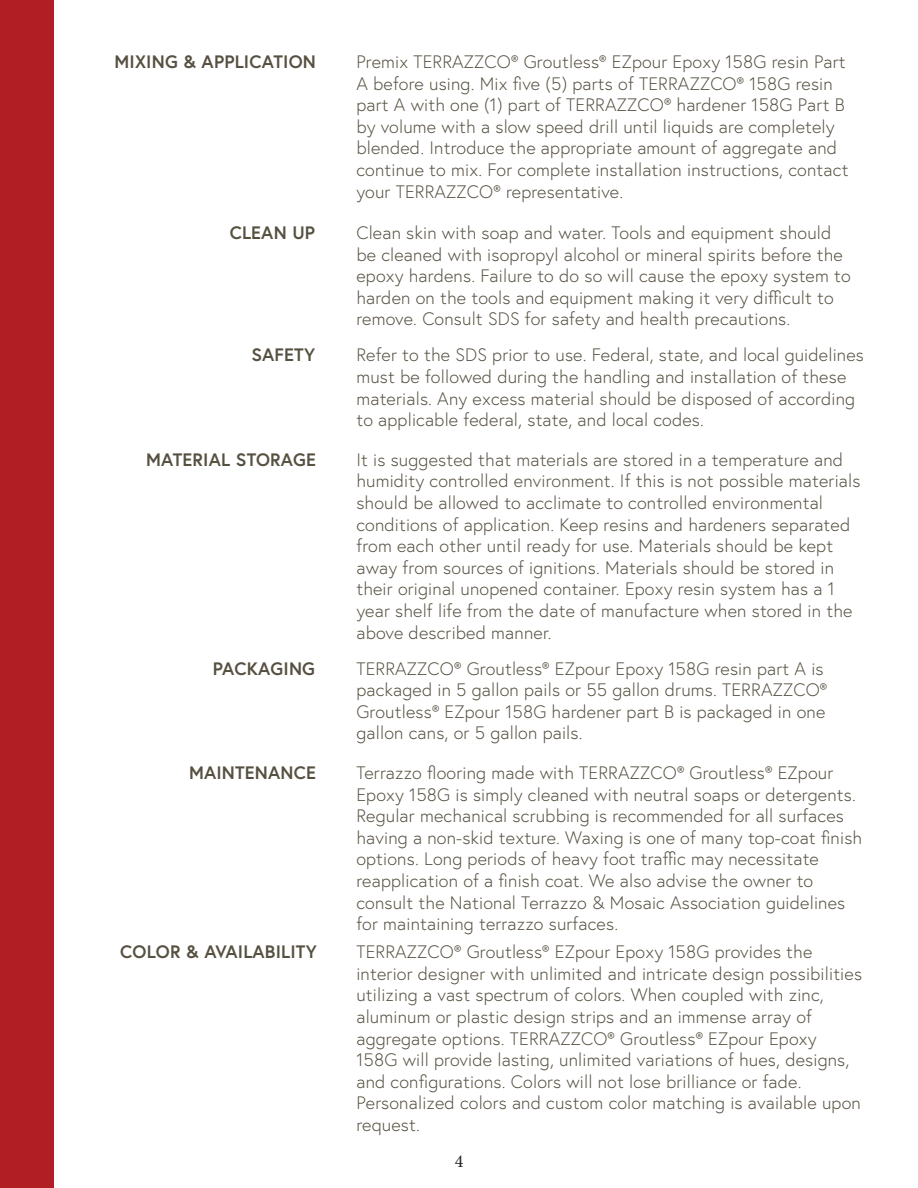
<style>
.page{position:relative;width:918px;height:1188px;background:#fff}
.page>*{position:absolute;margin:0;border:0;box-sizing:border-box;transform-origin:0 0}
.t1{font:300 18px/21.6px "Europa";letter-spacing:.01em;color:#565041}
.t2{font:700 18px "Europa";letter-spacing:.01em;color:#565041}
.t3{font:18px "Minion Pro";color:#231f20}
</style>
<div class="page">
<div style="left:0;top:0;width:54px;height:1188px;background:#b11f24"></div>
<p class="t2" style="left:115px;top:49px;width:203px">MIXING &amp; APPLICATION</p>
<p class="t1" style="left:356px;top:51px;width:494px">Premix TERRAZZCO® Groutless® EZpour Epoxy 158G resin Part A before using. Mix five (5) parts of TERRAZZCO® 158G resin part A with one (1) part of TERRAZZCO® hardener 158G Part B by volume with a slow speed drill until liquids are completely blended. Introduce the appropriate amount of aggregate and continue to mix. For complete installation instructions, contact your TERRAZZCO® representative.</p>
<p class="t1" style="left:356px;top:222px;width:496px">Clean skin with soap and water. Tools and equipment should be cleaned with isopropyl alcohol or mineral spirits before the epoxy hardens. Failure to do so will cause the epoxy system to harden on the tools and equipment making it very difficult to remove. Consult SDS for safety and health precautions.</p>
<p class="t2" style="left:230px;top:220px;width:87px">CLEAN UP</p>
<p class="t2" style="left:251px;top:343px;width:65px">SAFETY</p>
<p class="t1" style="left:356px;top:344px;width:509px">Refer to the SDS prior to use. Federal, state, and local guidelines must be followed during the handling and installation of these materials. Any excess material should be disposed of according to applicable federal, state, and local codes.</p>
<p class="t2" style="left:146px;top:447px;width:172px">MATERIAL STORAGE</p>
<p class="t1" style="left:356px;top:449px;width:506px">It is suggested that materials are stored in a temperature and humidity controlled environment. If this is not possible materials should be allowed to acclimate to controlled environmental conditions of application. Keep resins and hardeners separated from each other until ready for use. Materials should be kept away from sources of ignitions. Materials should be stored in their original unopened container. Epoxy resin system has a 1 year shelf life from the date of manufacture when stored in the above described manner.</p>
<p class="t2" style="left:213px;top:656px;width:104px">PACKAGING</p>
<p class="t1" style="left:356px;top:657px;width:472px">TERRAZZCO® Groutless® EZpour Epoxy 158G resin part A is packaged in 5 gallon pails or 55 gallon drums. TERRAZZCO® Groutless® EZpour 158G hardener part B is packaged in one gallon cans, or 5 gallon pails.</p>
<p class="t2" style="left:189px;top:760px;width:129px">MAINTENANCE</p>
<p class="t1" style="left:356px;top:762px;width:507px">Terrazzo flooring made with TERRAZZCO® Groutless® EZpour Epoxy 158G is simply cleaned with neutral soaps or detergents.<br>Regular mechanical scrubbing is recommended for all surfaces having a non-skid texture. Waxing is one of many top-coat finish options. Long periods of heavy foot traffic may necessitate reapplication of a finish coat. We also advise the owner to consult the National Terrazzo &amp; Mosaic Association guidelines for maintaining terrazzo surfaces.</p>
<p class="t2" style="left:120px;top:940px;width:198px">COLOR &amp; AVAILABILITY</p>
<p class="t1" style="left:356px;top:941px;width:507px">TERRAZZCO® Groutless® EZpour Epoxy 158G provides the interior designer with unlimited and intricate design possibilities utilizing a vast spectrum of colors. When coupled with zinc, aluminum or plastic design strips and an immense array of aggregate options. TERRAZZCO® Groutless® EZpour Epoxy 158G will provide lasting, unlimited variations of hues, designs, and configurations. Colors will not lose brilliance or fade.<br>Personalized colors and custom color matching is available upon request.</p>
<p class="t3" style="left:455px;top:1149px;width:10px">4</p>
</div>
